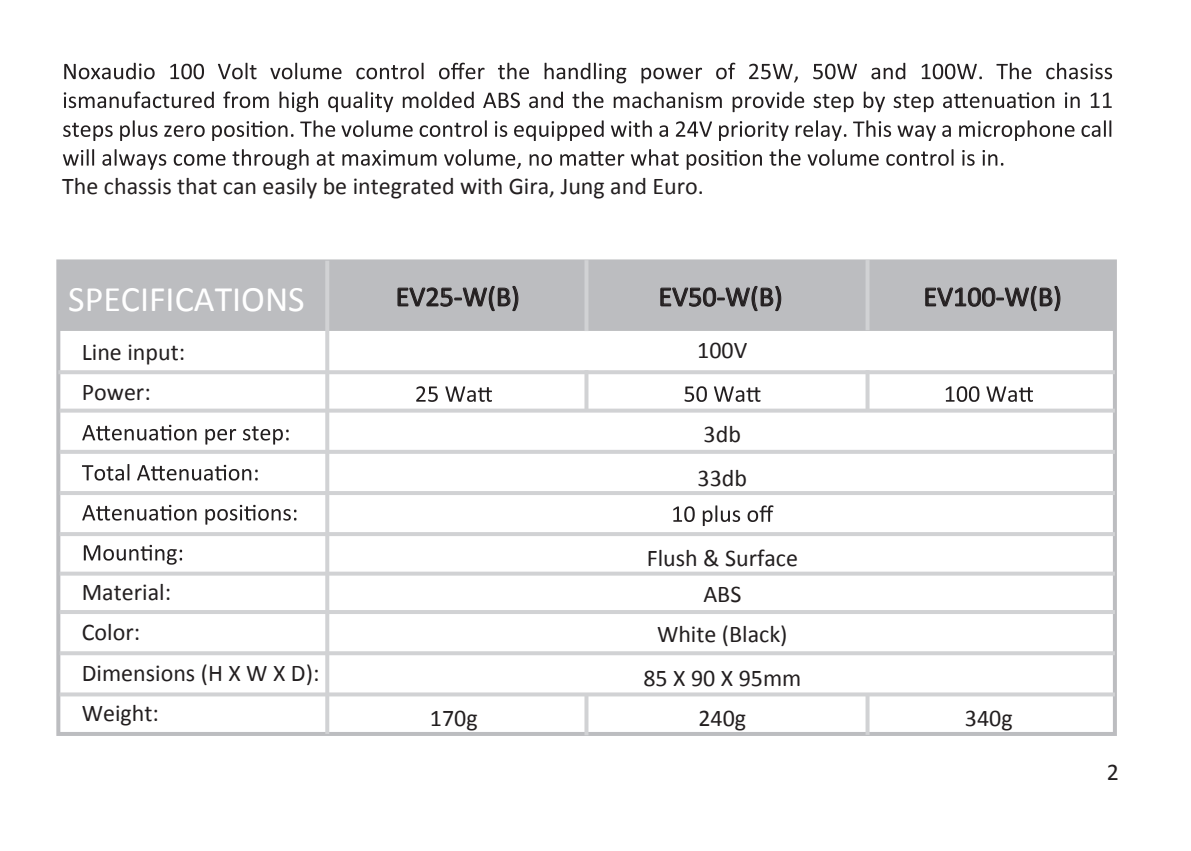
<style>
.page{position:relative;width:1191px;height:851px;background:#fff}
.page>*{position:absolute;margin:0;border:0;box-sizing:border-box;transform-origin:0 0}
.t1{font:36px "Calibri";color:#fff}
.t2{font:28px "Calibri";color:#231f20}
.t3{font:24px/40px "Calibri";color:#231f20}
</style>
<div class="page">
<div style="left:60px;top:261px;width:1054px;height:68px;background:#bcbdc0"></div>
<svg style="left:397px;top:286px;width:122px;height:26px"></svg>
<svg style="left:660px;top:285px;width:121px;height:27px"></svg>
<svg style="left:925px;top:285px;width:136px;height:27px"></svg>
<div style="left:56px;top:259px;width:1060px;height:476px;border:4px solid #bcbdc0"></div>
<hr style="left:58px;top:327px;width:1056px;height:4px;background:#bcbdc0">
<hr style="left:325px;top:261px;width:4px;height:472px;background:#d1d2d4">
<hr style="left:58px;top:370px;width:1056px;height:4px;background:#d1d2d4">
<svg style="left:60px;top:408px;width:1054px;height:4px;background:#d7d8da"></svg>
<hr style="left:60px;top:450px;width:1054px;height:4px;background:#d1d2d4">
<hr style="left:60px;top:491px;width:1054px;height:4px;background:#d1d2d4">
<svg style="left:60px;top:571px;width:1054px;height:4px;background:#d8d8da"></svg>
<hr style="left:60px;top:610px;width:1054px;height:4px;background:#d1d2d4">
<hr style="left:60px;top:651px;width:1054px;height:4px;background:#d1d2d4">
<svg style="left:60px;top:692px;width:1054px;height:4px;background:#d6d6d8"></svg>
<hr style="left:60px;top:532px;width:1054px;height:4px;background:#d1d2d4">
<hr style="left:584px;top:260px;width:4px;height:71px;background:#d1d2d4">
<hr style="left:865px;top:260px;width:4px;height:70px;background:#d1d2d4">
<svg style="left:82px;top:424px;width:207px;height:20px"></svg>
<svg style="left:82px;top:464px;width:176px;height:16px"></svg>
<svg style="left:82px;top:504px;width:214px;height:20px"></svg>
<svg style="left:84px;top:544px;width:98px;height:20px"></svg>
<svg style="left:416px;top:386px;width:76px;height:16px"></svg>
<svg style="left:684px;top:386px;width:76px;height:16px"></svg>
<svg style="left:673px;top:505px;width:100px;height:21px"></svg>
<svg style="left:945px;top:386px;width:88px;height:16px"></svg>
<svg style="left:584px;top:374px;width:4px;height:37px"></svg>
<svg style="left:865px;top:374px;width:4px;height:36px"></svg>
<svg style="left:584px;top:694px;width:4px;height:41px"></svg>
<svg style="left:865px;top:694px;width:4px;height:40px"></svg>
<svg style="left:64px;top:63px;width:1048px;height:20px"></svg>
<svg style="left:64px;top:91px;width:1047px;height:21px"></svg>
<svg style="left:63px;top:120px;width:1048px;height:21px"></svg>
<svg style="left:63px;top:149px;width:940px;height:21px"></svg>
<p class="t3" style="left:62px;top:165px;width:643px">The chassis that can easily be integrated with Gira, Jung and Euro.</p>
<h1 class="t1" style="left:68px;top:276px;width:238px">SPECIFICATIONS</h1>
<p class="t2" style="left:396px;top:279px;width:126px">EV25-W(B)</p>
<p class="t2" style="left:658px;top:279px;width:126px">EV50-W(B)</p>
<p class="t2" style="left:923px;top:279px;width:140px">EV100-W(B)</p>
<p class="t3" style="left:82px;top:331px;width:105px">Line input:<br>Power:</p>
<p class="t3" style="left:697px;top:328px;width:52px">100V</p>
<p class="t3" style="left:82px;top:571px;width:239px">Material:<br>Color:<br>Dimensions (H X W X D):<br>Weight:</p>
<p class="t3" style="left:430px;top:696px;width:49px">170g</p>
<p class="t3" style="left:697px;top:410px;width:51px;line-height:44px">3db<br>33db</p>
<p class="t3" style="left:646px;top:538px;width:153px;line-height:36px;text-align:center">Flush &amp; Surface<br>ABS</p>
<p class="t3" style="left:643px;top:610px;width:159px;line-height:44px;text-align:center">White (Black)<br>85 X 90 X 95mm</p>
<p class="t3" style="left:698px;top:696px;width:49px">240g</p>
<p class="t3" style="left:964px;top:696px;width:49px">340g</p>
<p class="t3" style="left:1106px;top:750px;width:14px">2</p>
</div>
